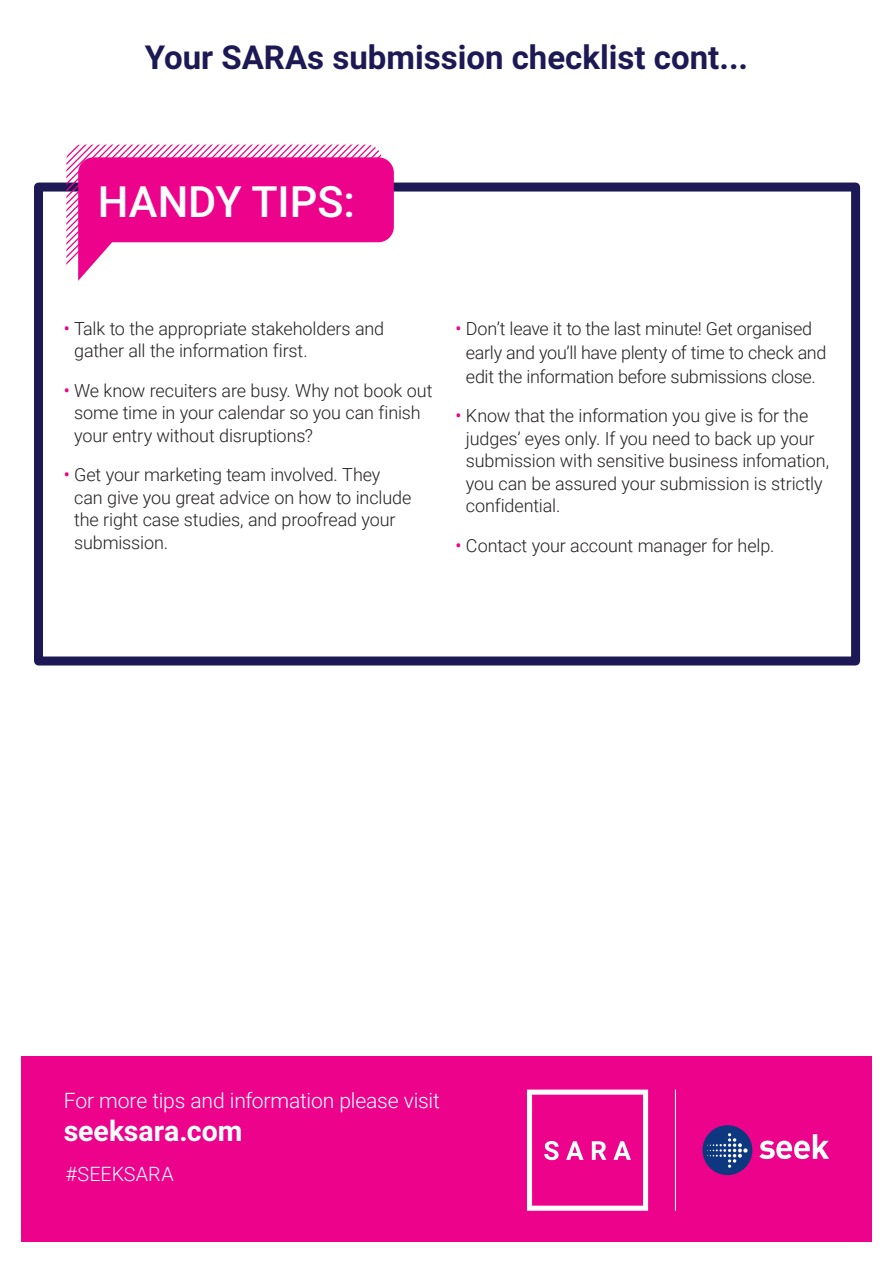
<style>
.page{position:relative;width:893px;height:1263px;background:#fff}
.page>*{position:absolute;margin:0;border:0;box-sizing:border-box;transform-origin:0 0}
.TOC-___BT1_Body_text{font:500 43.2px "Roboto";color:#fff}
.t1{font:700 33px "Roboto";color:#1d1954}
.TOC-___BT1_Body_text-2{font:700 28.5px "Roboto";color:#fff}
.TOC-___BT1_Body_text-3{font:300 21.15px "Roboto";letter-spacing:-.01em;color:#fff}
.TOC-___BT1_Body_text-4{font:300 19.8px "Roboto";letter-spacing:.005em;color:#fff}
.TOC-___BT1_Body_text-5{font:300 18px/22.5px "Roboto";letter-spacing:-.01em;color:#231f20}
.s1{font-weight:400;color:#ed028c}
</style>
<div class="page">
<div style="left:21px;top:1057px;width:851px;height:185px;background:#ed028c"></div>
<svg style="left:759px;top:1134px;width:70px;height:25px"></svg>
<div style="left:702px;top:1125px;width:50px;height:50px;background:#0d3880;border-radius:50%"></div>
<svg style="left:707px;top:1133px;width:41px;height:35px"></svg>
<svg style="left:527px;top:1089px;width:121px;height:122px"></svg>
<hr style="left:675px;top:1089px;width:1px;height:122px;background:#fff">
<div style="left:34px;top:183px;width:826px;height:482px;border:9px solid #1d1954"></div>
<svg style="left:66px;top:145px;width:328px;height:136px"></svg>
<p class="t1" style="left:145px;top:35px;width:605px">Your SARAs submission checklist cont...</p>
<p class="TOC-___BT1_Body_text" style="left:98px;top:172px;width:258px">HANDY TIPS:</p>
<p class="TOC-___BT1_Body_text-5" style="left:74px;top:316px;width:312px;text-indent:-10px"><span class="s1">•</span> Talk to the appropriate stakeholders and gather all the information first.</p>
<p class="TOC-___BT1_Body_text-5" style="left:74px;top:378px;width:360px;text-indent:-10px"><span class="s1">•</span> We know recuiters are busy. Why not book out some time in your calendar so you can finish your entry without disruptions?</p>
<p class="TOC-___BT1_Body_text-5" style="left:74px;top:463px;width:339px;text-indent:-10px"><span class="s1">•</span> Get your marketing team involved. They can give you great advice on how to include the right case studies, and proofread your submission.</p>
<p class="TOC-___BT1_Body_text-5" style="left:466px;top:315px;width:362px;line-height:24px;text-indent:-10px"><span class="s1">•</span> Don’t leave it to the last minute! Get organised early and you’ll have plenty of time to check and edit the information before submissions close.</p>
<p class="TOC-___BT1_Body_text-5" style="left:466px;top:404px;width:365px;text-indent:-10px"><span class="s1">•</span> Know that the information you give is for the judges’ eyes only. If you need to back up your submission with sensitive business infomation, you can be assured your submission is strictly confidential.</p>
<p class="TOC-___BT1_Body_text-5" style="left:455px;top:533px;width:320px"><span class="s1">•</span> Contact your account manager for help.</p>
<p class="TOC-___BT1_Body_text-3" style="left:64px;top:1085px;width:378px">For more tips and information please visit</p>
<p class="TOC-___BT1_Body_text-2" style="left:64px;top:1111px;width:180px">seeksara.com</p>
<p class="TOC-___BT1_Body_text-4" style="left:65px;top:1160px;width:110px">#SEEKSARA</p>
</div>
